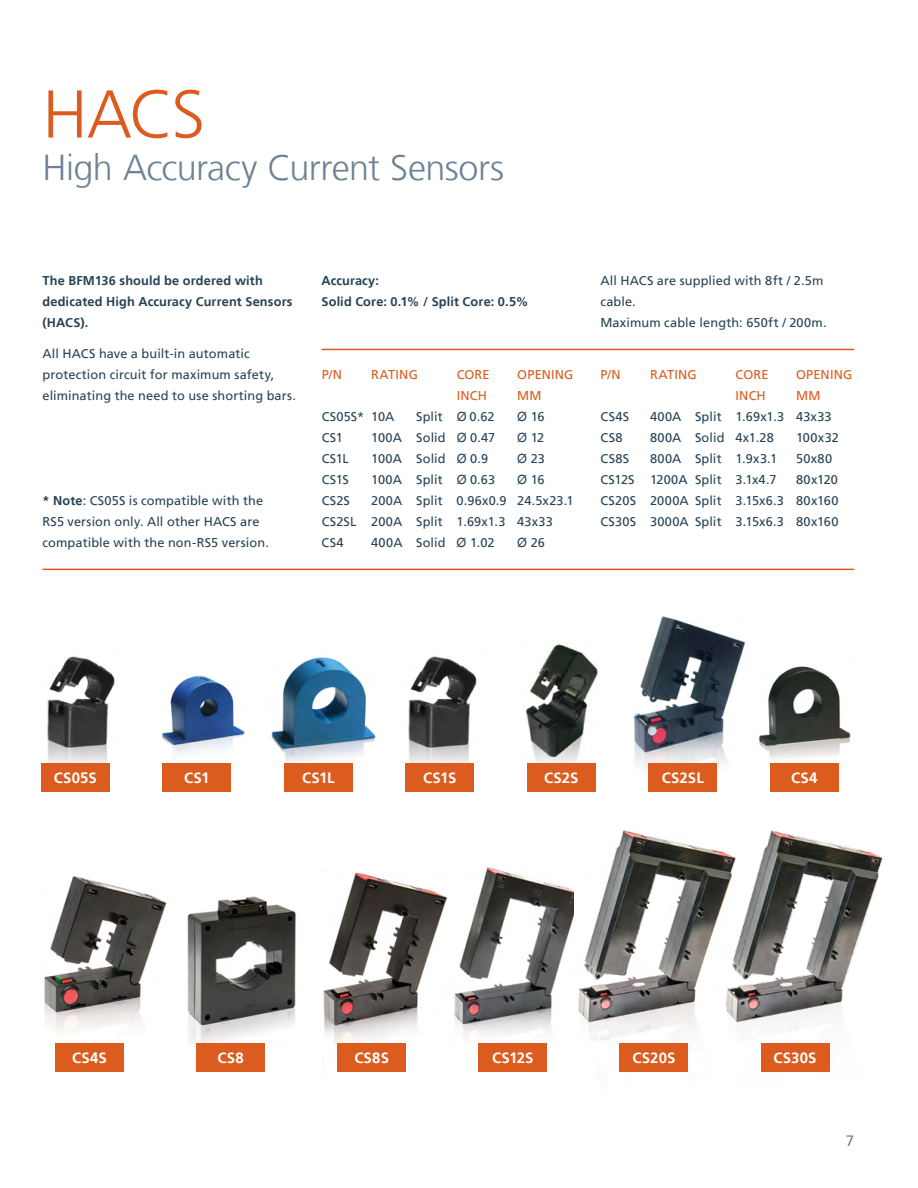
<style>
.page{position:relative;width:918px;height:1188px;background:#fff}
.page>*{position:absolute;margin:0;border:0;box-sizing:border-box;transform-origin:0 0}
.t1{font:300 67.5px "Frutiger LT";color:#db5c1e}
.t2{font:300 36px "Frutiger LT";letter-spacing:-.015em;color:#6d8395}
.t3{font:700 15px "Frutiger LT";letter-spacing:.01em;color:#fff}
.t4{font:15px "Frutiger LT";color:#6d8395}
.t5{font:12.75px/21px "Frutiger LT";letter-spacing:.01em;color:#274355}
.t6{font:700 12.75px/21px "Frutiger LT";letter-spacing:.01em;color:#274355}
.t7{font:12.75px "Frutiger LT";letter-spacing:.015em;color:#db5c1e}
.s1{font-weight:700}
.s2{font-family:"Arial"}
</style>
<div class="page">
<hr style="left:43px;top:569px;width:811px;height:1px;background:#db5c1e">
<hr style="left:322px;top:349px;width:532px;height:1px;background:#db5c1e">
<img style="left:405px;top:656px;width:72px;height:112px">
<img style="left:41px;top:656px;width:74px;height:112px">
<img style="left:162px;top:675px;width:83px;height:80px">
<img style="left:271px;top:657px;width:105px;height:109px">
<img style="left:525px;top:644px;width:73px;height:128px">
<img style="left:633px;top:616px;width:113px;height:160px">
<img style="left:758px;top:666px;width:93px;height:99px">
<img style="left:44px;top:876px;width:123px;height:170px">
<img style="left:187px;top:896px;width:109px;height:166px">
<img style="left:323px;top:872px;width:125px;height:200px">
<img style="left:454px;top:867px;width:120px;height:187px">
<img style="left:578px;top:830px;width:144px;height:242px">
<img style="left:722px;top:830px;width:161px;height:242px">
<div style="left:55px;top:1043px;width:68px;height:28px;background:#db5c1e"></div>
<div style="left:197px;top:1043px;width:68px;height:28px;background:#db5c1e"></div>
<div style="left:338px;top:1043px;width:68px;height:28px;background:#db5c1e"></div>
<div style="left:479px;top:1043px;width:68px;height:28px;background:#db5c1e"></div>
<div style="left:620px;top:1043px;width:68px;height:28px;background:#db5c1e"></div>
<div style="left:761px;top:1043px;width:68px;height:28px;background:#db5c1e"></div>
<div style="left:163px;top:764px;width:68px;height:28px;background:#db5c1e"></div>
<div style="left:406px;top:764px;width:68px;height:28px;background:#db5c1e"></div>
<div style="left:527px;top:764px;width:68px;height:28px;background:#db5c1e"></div>
<div style="left:649px;top:764px;width:68px;height:28px;background:#db5c1e"></div>
<div style="left:770px;top:764px;width:68px;height:28px;background:#db5c1e"></div>
<div style="left:284px;top:764px;width:68px;height:28px;background:#db5c1e"></div>
<div style="left:41px;top:764px;width:68px;height:28px;background:#db5c1e"></div>
<h1 class="t1" style="left:43px;top:76px;width:164px">HACS</h1>
<h2 class="t2" style="left:43px;top:147px;width:463px">High Accuracy Current Sensors</h2>
<p class="t6" style="left:43px;top:270px;width:252px">The BFM136 should be ordered with dedicated High Accuracy Current Sensors (HACS).</p>
<p class="t5" style="left:43px;top:343px;width:255px">All HACS have a built-in automatic protection circuit for maximum safety, eliminating the need to use shorting bars.</p>
<p class="t5" style="left:43px;top:490px;width:228px"><span class="s1">* Note</span>: CS05S is compatible with the<br>RS5 version only. All other HACS are compatible with the non-RS5 version.</p>
<p class="t6" style="left:321px;top:270px;width:209px">Accuracy:<br>Solid Core: 0.1% / Split Core: 0.5%</p>
<p class="t5" style="left:600px;top:270px;width:228px">All HACS are supplied with 8ft / 2.5m cable.<br>Maximum cable length: 650ft / 200m.</p>
<p class="t7" style="left:322px;top:367px;width:22px">P/N</p>
<p class="t7" style="left:371px;top:367px;width:48px">RATING</p>
<p class="t7" style="left:457px;top:367px;width:34px">CORE</p>
<p class="t7" style="left:517px;top:367px;width:58px">OPENING</p>
<p class="t7" style="left:457px;top:388px;width:32px">INCH</p>
<p class="t7" style="left:517px;top:388px;width:26px">MM</p>
<p class="t5" style="left:322px;top:406px;width:74px">CS05S* 10A</p>
<p class="t5" style="left:416px;top:406px;width:80px">Split <span class="s2">Ø</span> 0.62</p>
<p class="t5" style="left:517px;top:406px;width:29px"><span class="s2">Ø</span> 16</p>
<p class="t5" style="left:322px;top:427px;width:23px">CS1</p>
<p class="t5" style="left:371px;top:427px;width:126px">100A Solid <span class="s2">Ø</span> 0.47</p>
<p class="t5" style="left:517px;top:427px;width:29px"><span class="s2">Ø</span> 12</p>
<p class="t5" style="left:322px;top:448px;width:29px">CS1L</p>
<p class="t5" style="left:371px;top:448px;width:118px">100A Solid <span class="s2">Ø</span> 0.9</p>
<p class="t5" style="left:517px;top:448px;width:29px"><span class="s2">Ø</span> 23</p>
<p class="t5" style="left:322px;top:469px;width:29px">CS1S</p>
<p class="t5" style="left:371px;top:469px;width:126px">100A Split <span class="s2">Ø</span> 0.63</p>
<p class="t5" style="left:517px;top:469px;width:29px"><span class="s2">Ø</span> 16</p>
<p class="t5" style="left:322px;top:490px;width:30px">CS2S</p>
<p class="t5" style="left:322px;top:490px;width:253px;text-indent:50px">200A Split 0.96x0.9 24.5x23.1<br>CS2SL 200A Split 1.69x1.3 43x33<br>CS4</p>
<p class="t5" style="left:371px;top:532px;width:125px">400A Solid <span class="s2">Ø</span> 1.02</p>
<p class="t5" style="left:517px;top:532px;width:29px"><span class="s2">Ø</span> 26</p>
<p class="t7" style="left:601px;top:367px;width:22px">P/N</p>
<p class="t7" style="left:650px;top:367px;width:48px">RATING</p>
<p class="t7" style="left:736px;top:367px;width:34px">CORE</p>
<p class="t7" style="left:796px;top:367px;width:58px">OPENING</p>
<p class="t7" style="left:736px;top:388px;width:32px">INCH</p>
<p class="t7" style="left:796px;top:388px;width:26px">MM</p>
<p class="t5" style="left:601px;top:406px;width:30px">CS4S</p>
<p class="t5" style="left:650px;top:406px;width:183px">400A Split 1.69x1.3 43x33</p>
<p class="t5" style="left:601px;top:427px;width:23px">CS8</p>
<p class="t5" style="left:650px;top:427px;width:125px">800A Solid 4x1.28</p>
<p class="t5" style="left:796px;top:427px;width:44px">100x32</p>
<p class="t5" style="left:601px;top:448px;width:30px">CS8S</p>
<p class="t5" style="left:650px;top:448px;width:129px">800A Split 1.9x3.1</p>
<p class="t5" style="left:796px;top:448px;width:37px">50x80</p>
<p class="t5" style="left:601px;top:469px;width:177px">CS12S 1200A Split 3.1x4.7</p>
<p class="t5" style="left:601px;top:469px;width:239px;text-align:justify;text-indent:196px">80x120<br>CS20S 2000A Split 3.15x6.3 80x160<br>CS30S 3000A Split 3.15x6.3 80x160</p>
<p class="t3" style="left:54px;top:769px;width:44px">CS05S</p>
<p class="t3" style="left:184px;top:769px;width:27px">CS1</p>
<p class="t3" style="left:302px;top:769px;width:34px">CS1L</p>
<p class="t3" style="left:423px;top:769px;width:35px">CS1S</p>
<p class="t3" style="left:544px;top:769px;width:36px">CS2S</p>
<p class="t3" style="left:662px;top:769px;width:44px">CS2SL</p>
<p class="t3" style="left:791px;top:769px;width:28px">CS4</p>
<p class="t3" style="left:72px;top:1049px;width:36px">CS4S</p>
<p class="t3" style="left:217px;top:1049px;width:28px">CS8</p>
<p class="t3" style="left:354px;top:1049px;width:36px">CS8S</p>
<p class="t3" style="left:492px;top:1049px;width:43px">CS12S</p>
<p class="t3" style="left:632px;top:1049px;width:45px">CS20S</p>
<p class="t3" style="left:774px;top:1049px;width:45px">CS30S</p>
<p class="t4" style="left:846px;top:1132px;width:10px">7</p>
</div>
